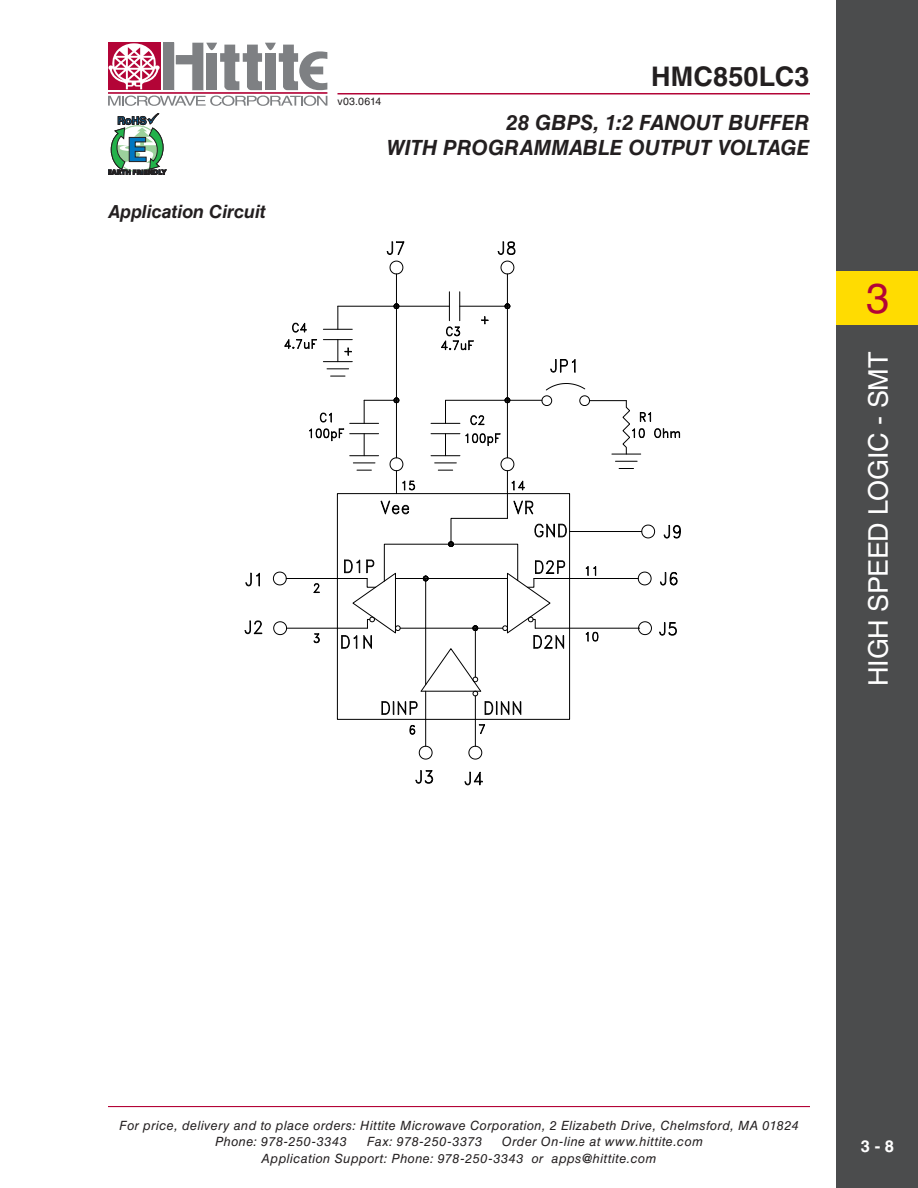
<style>
.page{position:relative;width:918px;height:1188px;background:#fff}
.page>*{position:absolute;margin:0;border:0;box-sizing:border-box;transform-origin:0 0}
.t1{font:42px "Helvetica LT Std";color:#b30437}
.t2{font:27px "Helvetica LT Std";letter-spacing:-.01em;color:#fff}
.t3{font:700 27px "Helvetica LT Std";letter-spacing:.005em;color:#231f20}
.t4{font:italic 700 21px/25.2px "Helvetica LT Std";color:#231f20;text-align:right}
.t5{font:italic 700 18px "Helvetica LT Std";letter-spacing:-.005em;color:#231f20}
.t6{font:700 16.5px "Helvetica LT Std";color:#fff}
.t7{font:italic 12.75px/16.5px "Helvetica LT Std";letter-spacing:.035em;color:#231f20}
.t8{font:10.5px "Helvetica LT Std";letter-spacing:.025em;color:#231f20}
</style>
<div class="page">
<div style="left:163px;top:43px;width:11px;height:47px;background:#7e8083"></div>
<div style="left:108px;top:43px;width:52px;height:47px;background:#b30437"></div>
<hr style="left:108px;top:92px;width:219px;height:2px;background:#b30437">
<svg style="left:176px;top:43px;width:151px;height:47px"></svg>
<svg style="left:108px;top:96px;width:219px;height:10px"></svg>
<svg style="left:108px;top:43px;width:52px;height:46px"></svg>
<hr style="left:338px;top:93px;width:472px;height:1px;background:#b30437">
<hr style="left:108px;top:1106px;width:702px;height:1px;background:#b30437">
<svg style="left:108px;top:113px;width:58px;height:62px"></svg>
<div style="left:837px;top:0;width:81px;height:1188px;background:#4b4c4d"></div>
<div style="left:837px;top:271px;width:81px;height:54px;background:#ffdc01"></div>
<hr style="left:286px;top:578px;width:81px;height:1px;background:#000">
<hr style="left:425px;top:691px;width:1px;height:55px;background:#000">
<hr style="left:507px;top:471px;width:1px;height:47px;background:#000">
<div style="left:337px;top:493px;width:233px;height:227px;border:1px solid #000"></div>
<hr style="left:287px;top:628px;width:80px;height:1px;background:#000">
<hr style="left:535px;top:628px;width:105px;height:1px;background:#000">
<hr style="left:534px;top:578px;width:104px;height:1px;background:#000">
<hr style="left:475px;top:696px;width:1px;height:50px;background:#000">
<svg style="left:273px;top:571px;width:14px;height:15px"></svg>
<svg style="left:273px;top:621px;width:14px;height:14px"></svg>
<svg style="left:638px;top:571px;width:14px;height:15px"></svg>
<svg style="left:638px;top:621px;width:14px;height:14px"></svg>
<svg style="left:468px;top:746px;width:15px;height:14px"></svg>
<svg style="left:419px;top:746px;width:14px;height:14px"></svg>
<hr style="left:396px;top:274px;width:1px;height:184px;background:#000">
<svg style="left:386px;top:242px;width:19px;height:33px"></svg>
<hr style="left:338px;top:306px;width:58px;height:1px;background:#000">
<svg style="left:331px;top:376px;width:14px;height:1px"></svg>
<svg style="left:327px;top:368px;width:22px;height:1px"></svg>
<svg style="left:323px;top:306px;width:29px;height:24px"></svg>
<svg style="left:357px;top:470px;width:14px;height:1px"></svg>
<svg style="left:353px;top:463px;width:22px;height:1px"></svg>
<svg style="left:350px;top:400px;width:29px;height:24px"></svg>
<svg style="left:350px;top:433px;width:29px;height:23px"></svg>
<hr style="left:364px;top:400px;width:32px;height:1px;background:#000">
<svg style="left:660px;top:572px;width:18px;height:14px"></svg>
<svg style="left:659px;top:622px;width:18px;height:14px"></svg>
<svg style="left:464px;top:771px;width:19px;height:14px"></svg>
<svg style="left:415px;top:770px;width:18px;height:14px"></svg>
<svg style="left:245px;top:620px;width:18px;height:15px"></svg>
<svg style="left:245px;top:572px;width:15px;height:15px"></svg>
<svg style="left:389px;top:457px;width:26px;height:37px"></svg>
<svg style="left:585px;top:566px;width:11px;height:10px"></svg>
<svg style="left:585px;top:631px;width:14px;height:11px"></svg>
<svg style="left:479px;top:724px;width:6px;height:10px"></svg>
<svg style="left:409px;top:725px;width:7px;height:10px"></svg>
<svg style="left:313px;top:633px;width:7px;height:10px"></svg>
<svg style="left:313px;top:583px;width:7px;height:10px"></svg>
<svg style="left:511px;top:480px;width:14px;height:11px"></svg>
<hr style="left:507px;top:274px;width:1px;height:184px;background:#000">
<svg style="left:497px;top:242px;width:19px;height:33px"></svg>
<hr style="left:396px;top:306px;width:53px;height:1px;background:#000">
<hr style="left:590px;top:400px;width:36px;height:1px;background:#000">
<svg style="left:431px;top:400px;width:29px;height:24px"></svg>
<hr style="left:446px;top:400px;width:96px;height:1px;background:#000">
<svg style="left:470px;top:415px;width:14px;height:11px"></svg>
<svg style="left:619px;top:468px;width:15px;height:1px"></svg>
<svg style="left:615px;top:461px;width:22px;height:1px"></svg>
<hr style="left:460px;top:306px;width:47px;height:1px;background:#000">
<hr style="left:570px;top:531px;width:72px;height:1px;background:#000">
<svg style="left:641px;top:524px;width:14px;height:15px"></svg>
<svg style="left:663px;top:525px;width:18px;height:14px"></svg>
<svg style="left:309px;top:412px;width:35px;height:29px"></svg>
<svg style="left:504px;top:397px;width:7px;height:6px"></svg>
<svg style="left:393px;top:397px;width:7px;height:6px"></svg>
<svg style="left:393px;top:303px;width:7px;height:6px"></svg>
<svg style="left:504px;top:303px;width:7px;height:6px"></svg>
<svg style="left:431px;top:432px;width:84px;height:39px"></svg>
<svg style="left:612px;top:400px;width:68px;height:55px"></svg>
<svg style="left:284px;top:322px;width:33px;height:27px"></svg>
<svg style="left:440px;top:292px;width:34px;height:59px"></svg>
<svg style="left:341px;top:500px;width:226px;height:215px"></svg>
<svg style="left:541px;top:383px;width:49px;height:23px"></svg>
<svg style="left:550px;top:359px;width:26px;height:14px"></svg>
<svg style="left:481px;top:316px;width:8px;height:8px"></svg>
<svg style="left:323px;top:339px;width:29px;height:23px"></svg>
<h3 class="t5" style="left:108px;top:201px;width:159px">Application Circuit</h3>
<p class="t8" style="left:338px;top:95px;width:45px">v03.0614</p>
<h2 class="t3" style="left:651px;top:60px;width:160px">HMC850LC3</h2>
<h3 class="t4" style="left:386px;top:109px;width:425px">28 Gbps, 1:2 FANOUT BUFFER<br>WITH PROGRAMMABLE OUTPUT VOLTAGE</h3>
<h2 class="t2" style="left:863px;top:590px;width:336px;rotate:-90deg">High Speed Logic - SMT</h2>
<h1 class="t1" style="left:866px;top:274px;width:25px">3</h1>
<h2 class="t2" style="left:863px;top:686px;width:336px;rotate:-90deg">HIGH SPEED LOGIC - SMT</h2>
<p class="t7" style="left:215px;top:1117px;width:585px;text-indent:-96px">For price, delivery and to place orders: Hittite Microwave Corporation, 2 Elizabeth Drive, Chelmsford, MA 01824<br>Phone: 978-250-3343</p>
<p class="t7" style="left:262px;top:1133px;width:443px;text-indent:240px">Order On-line at www.hittite.com<br>Application Support: Phone: 978-250-3343 or apps@hittite.com</p>
<p class="t7" style="left:367px;top:1133px;width:117px">Fax: 978-250-3373</p>
<p class="t6" style="left:861px;top:1136px;width:35px">3 - 8</p>
<p class="t6" style="left:873px;top:1136px;width:11px">8</p>
</div>
